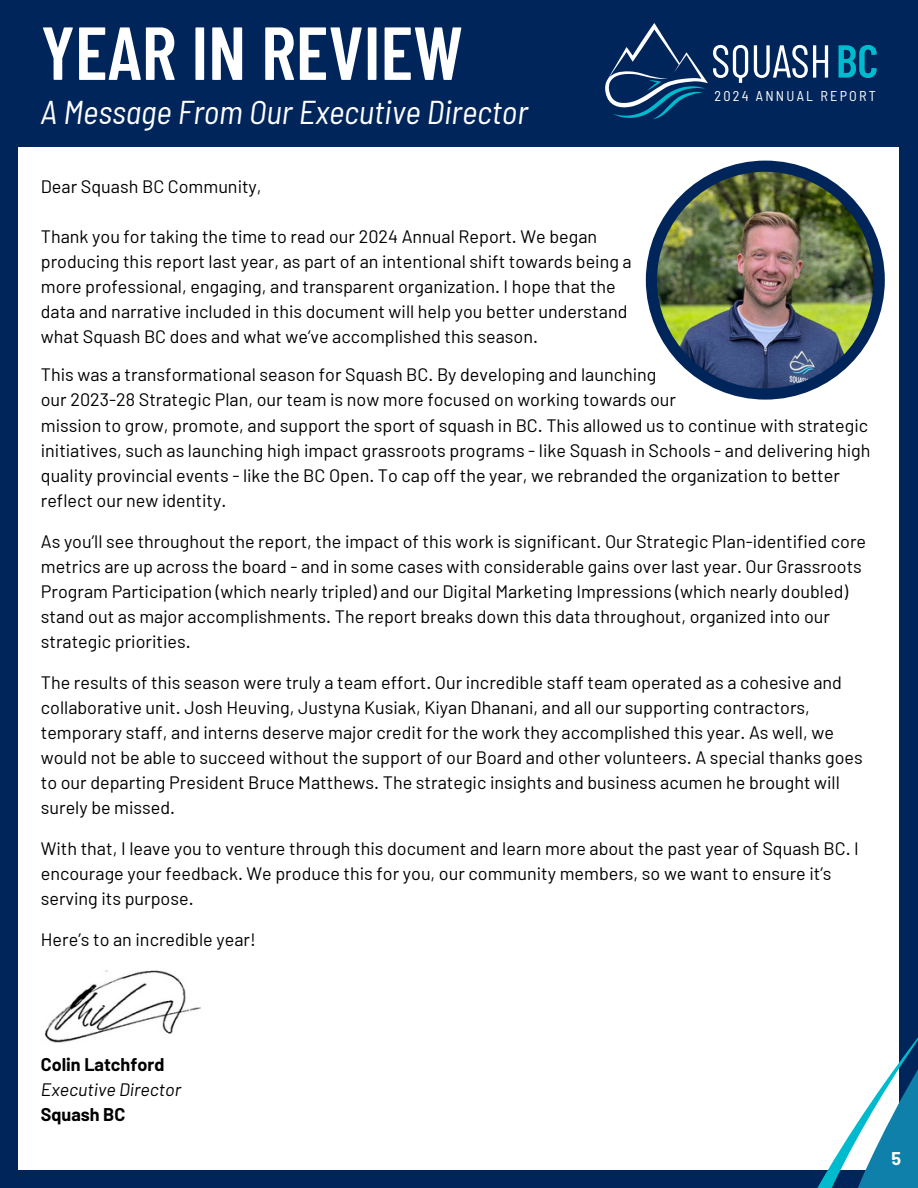
<style>
.page{position:relative;width:918px;height:1188px;background:#00255b}
.page>*{position:absolute;margin:0;border:0;box-sizing:border-box;transform-origin:0 0}
.t1{font:600 75px "Barlow Condensed";color:#fff}
.t2{font:italic semi-condensed 33px "Barlow";color:#fff}
.t3{font:18px/25px "Barlow";color:#000}
.t4{font:italic 18px/25px "Barlow";color:#000}
.t5{font:700 18px "Barlow";color:#000}
.t6{font:700 18px "Barlow";color:#fff}
.t7{font:semi-condensed 14.25px "Barlow";letter-spacing:.155em;color:#fff}
.s1{font-weight:700;font-style:normal}
</style>
<div class="page">
<div style="left:19px;top:148px;width:880px;height:1022px;background:#fff"></div>
<svg style="left:817px;top:1037px;width:101px;height:151px"></svg>
<div style="left:646px;top:161px;width:239px;height:239px;background:#00255b;border-radius:50%"></div>
<img style="left:657px;top:172px;width:217px;height:216px;border-radius:50%">
<svg style="left:605px;top:23px;width:102px;height:96px"></svg>
<svg style="left:713px;top:45px;width:115px;height:38px"></svg>
<svg style="left:839px;top:45px;width:38px;height:33px"></svg>
<img style="left:44px;top:970px;width:157px;height:73px">
<h3 class="t1" style="left:41px;top:5px;width:424px">YEAR IN REVIEW</h3>
<h3 class="t2" style="left:41px;top:91px;width:489px">A Message From Our Executive Director</h3>
<h3 class="t3" style="left:41px;top:173px;width:222px">Dear Squash BC Community,</h3>
<h3 class="t3" style="left:41px;top:223px;width:592px">Thank you for taking the time to read our 2024 Annual Report. We began producing this report last year, as part of an intentional shift towards being a more professional, engaging, and transparent organization. I hope that the data and narrative included in this document will help you better understand what Squash BC does and what we’ve accomplished this season.</h3>
<h3 class="t3" style="left:41px;top:361px;width:617px">This was a transformational season for Squash BC. By developing and launching</h3>
<p class="t3" style="left:41px;top:386px;width:637px">our 2023-28 Strategic Plan, our team is now more focused on working towards our</p>
<h3 class="t7" style="left:715px;top:87px;width:163px">2024 ANNUAL REPORT</h3>
<p class="t3" style="left:41px;top:412px;width:831px">mission to grow, promote, and support the sport of squash in BC. This allowed us to continue with strategic initiatives, such as launching high impact grassroots programs - like Squash in Schools - and delivering high quality provincial events - like the BC Open. To cap off the year, we rebranded the organization to better reflect our new identity.</p>
<p class="t3" style="left:41px;top:528px;width:827px">As you’ll see throughout the report, the impact of this work is significant. Our Strategic Plan-identified core metrics are up across the board - and in some cases with considerable gains over last year. Our Grassroots Program Participation (which nearly tripled) and our Digital Marketing Impressions (which nearly doubled) stand out as major accomplishments. The report breaks down this data throughout, organized into our strategic priorities.</p>
<p class="t3" style="left:41px;top:669px;width:824px">The results of this season were truly a team effort. Our incredible staff team operated as a cohesive and collaborative unit. Josh Heuving, Justyna Kusiak, Kiyan Dhanani, and all our supporting contractors, temporary staff, and interns deserve major credit for the work they accomplished this year. As well, we would not be able to succeed without the support of our Board and other volunteers. A special thanks goes to our departing President Bruce Matthews. The strategic insights and business acumen he brought will surely be missed.</p>
<h2 class="t3" style="left:41px;top:835px;width:820px">With that, I leave you to venture through this document and learn more about the past year of Squash BC. I encourage your feedback. We produce this for you, our community members, so we want to ensure it’s serving its purpose.</h2>
<p class="t3" style="left:41px;top:926px;width:217px">Here’s to an incredible year!</p>
<h3 class="t4" style="left:41px;top:1051px;width:142px"><span class="s1">Colin Latchford<br></span>Executive Director</h3>
<h3 class="t5" style="left:41px;top:1103px;width:86px">Squash BC</h3>
<h3 class="t6" style="left:892px;top:1147px;width:11px">5</h3>
</div>
